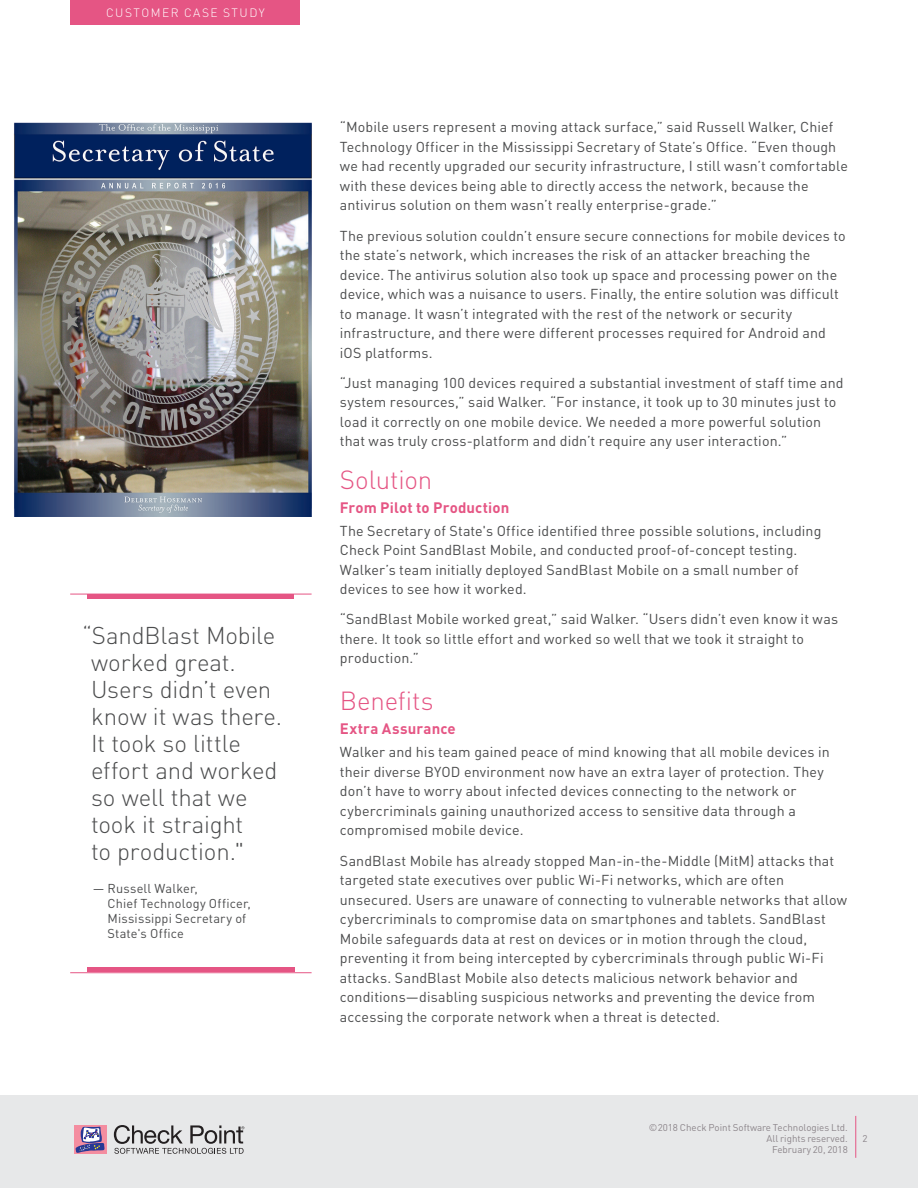
<style>
.page{position:relative;width:918px;height:1188px;background:#fff}
.page>*{position:absolute;margin:0;border:0;box-sizing:border-box;transform-origin:0 0}
.Section_Title{font:300 25.8px "DINOT";letter-spacing:-.005em;color:#e55584}
.Quote__inside{font:300 24px/27px "DINOT";letter-spacing:-.005em;color:#4b4c4d}
.Sub-title{font:700 15px "DINOT";letter-spacing:.01em;color:#e55584}
.Body{font:14.25px/19.5px "DINOT";letter-spacing:.01em;color:#4b4c4d}
.Credit_line_inside_p{font:12.75px/15px "DINOT";letter-spacing:.015em;color:#4b4c4d}
.t1{font:300 12px "DINOT";letter-spacing:.13em;color:#fff}
.t2{font:9.75px/11.2px "DINOT";color:#8c858a;text-align:right}
</style>
<div class="page">
<div style="left:0;top:1095px;width:918px;height:93px;background:#e7e8e9"></div>
<svg style="left:75px;top:1125px;width:32px;height:29px"></svg>
<svg style="left:75px;top:1127px;width:30px;height:26px"></svg>
<svg style="left:114px;top:1125px;width:130px;height:29px"></svg>
<hr style="left:856px;top:1116px;width:1px;height:42px;background:#e55584">
<img style="left:14px;top:122px;width:298px;height:395px">
<hr style="left:70px;top:594px;width:242px;height:1px;background:#e55584">
<div style="left:88px;top:594px;width:206px;height:5px;background:#e55584"></div>
<hr style="left:70px;top:972px;width:242px;height:1px;background:#e55584">
<hr style="left:87px;top:968px;width:207px;height:4px;background:#e55584">
<div style="left:71px;top:0;width:229px;height:25px;background:#e55584"></div>
<p class="t1" style="left:106px;top:5px;width:160px">CUSTOMER CASE STUDY</p>
<p class="Quote__inside" style="left:91px;top:621px;width:193px;text-indent:-9px">“SandBlast Mobile worked great.<br>Users didn’t even know it was there.<br>It took so little effort and worked so well that we took it straight<br>to production."</p>
<p class="Credit_line_inside_p" style="left:108px;top:880px;width:145px;text-indent:-15px">— Russell Walker,<br>Chief Technology Officer,<br>Mississippi Secretary of<br>State's Office</p>
<p class="Body" style="left:340px;top:117px;width:510px">“Mobile users represent a moving attack surface,” said Russell Walker, Chief Technology Officer in the Mississippi Secretary of State’s Office. “Even though we had recently upgraded our security infrastructure, I still wasn’t comfortable with these devices being able to directly access the network, because the antivirus solution on them wasn’t really enterprise-grade.”</p>
<p class="Body" style="left:340px;top:226px;width:507px">The previous solution couldn’t ensure secure connections for mobile devices to the state’s network, which increases the risk of an attacker breaching the device. The antivirus solution also took up space and processing power on the device, which was a nuisance to users. Finally, the entire solution was difficult to manage. It wasn’t integrated with the rest of the network or security infrastructure, and there were different processes required for Android and iOS platforms.</p>
<p class="Body" style="left:340px;top:373px;width:505px">“Just managing 100 devices required a substantial investment of staff time and system resources,” said Walker. “For instance, it took up to 30 minutes just to load it correctly on one mobile device. We needed a more powerful solution that was truly cross-platform and didn’t require any user interaction.”</p>
<p class="Section_Title" style="left:340px;top:464px;width:94px">Solution</p>
<p class="Sub-title" style="left:340px;top:498px;width:171px">From Pilot to Production</p>
<p class="Body" style="left:340px;top:520px;width:483px">The Secretary of State's Office identified three possible solutions, including Check Point SandBlast Mobile, and conducted proof-of-concept testing.<br>Walker’s team initially deployed SandBlast Mobile on a small number of devices to see how it worked.</p>
<p class="Body" style="left:340px;top:609px;width:500px">“SandBlast Mobile worked great,” said Walker. “Users didn’t even know it was there. It took so little effort and worked so well that we took it straight to production.”</p>
<p class="Section_Title" style="left:340px;top:684px;width:95px">Benefits</p>
<p class="Sub-title" style="left:340px;top:719px;width:117px">Extra Assurance</p>
<p class="Body" style="left:340px;top:742px;width:491px">Walker and his team gained peace of mind knowing that all mobile devices in their diverse BYOD environment now have an extra layer of protection. They don’t have to worry about infected devices connecting to the network or cybercriminals gaining unauthorized access to sensitive data through a compromised mobile device.</p>
<p class="Body" style="left:340px;top:850px;width:509px">SandBlast Mobile has already stopped Man-in-the-Middle (MitM) attacks that targeted state executives over public Wi-Fi networks, which are often unsecured. Users are unaware of connecting to vulnerable networks that allow cybercriminals to compromise data on smartphones and tablets. SandBlast Mobile safeguards data at rest on devices or in motion through the cloud, preventing it from being intercepted by cybercriminals through public Wi-Fi attacks. SandBlast Mobile also detects malicious network behavior and conditions—disabling suspicious networks and preventing the device from accessing the corporate network when a threat is detected.</p>
<p class="t2" style="left:649px;top:1121px;width:200px">©2018 Check Point Software Technologies Ltd.<br>All rights reserved.<br>February 20, 2018</p>
<p class="t2" style="left:863px;top:1132px;width:7px">2</p>
</div>
